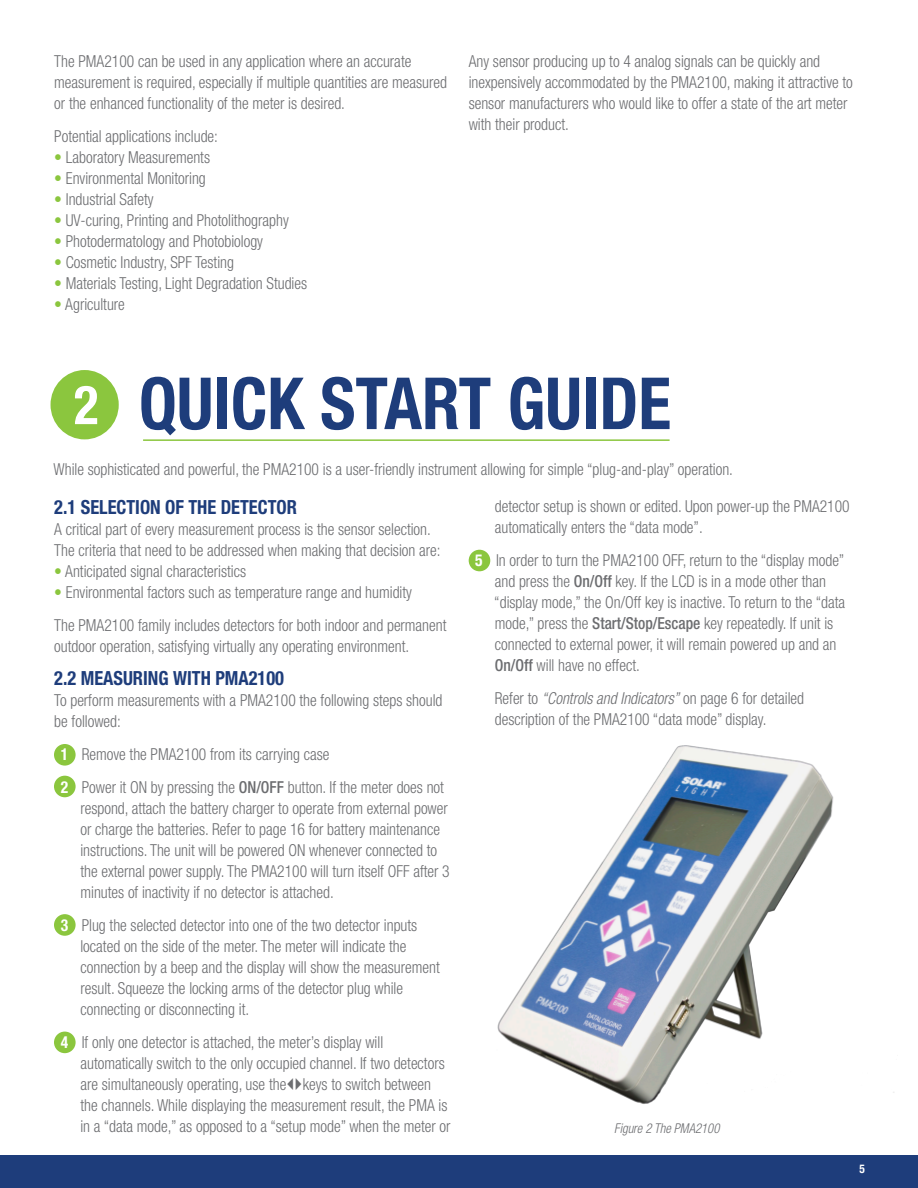
<style>
.page{position:relative;width:918px;height:1188px;background:#fff}
.page>*{position:absolute;margin:0;border:0;box-sizing:border-box;transform-origin:0 0}
.t1{font:700 condensed 72px "Helvetica Neue";color:#1e3d7b;scale:.94 1}
.t2{font:700 condensed 54px "Helvetica Neue";color:#fff;scale:.94 1}
.t3{font:700 condensed 19.5px "Helvetica Neue";color:#1e3d7b;scale:.94 1}
.t4{font:300 condensed 16.5px "Helvetica Neue";color:#6c6d70;scale:.94 1}
.t5{font:italic 300 condensed 13.5px "Helvetica Neue";color:#6c6d70;scale:.94 1}
.t6{font:700 condensed 12px "Helvetica Neue";color:#fff;scale:.94 1}
.s1{font-weight:400;color:#8bc63e}
.s2{font-weight:700;color:#fff}
.s3{font-weight:500}
.s4{font-style:italic}
</style>
<div class="page">
<div style="left:0;top:1155px;width:918px;height:33px;background:#1e3d7b"></div>
<div style="left:54px;top:1032px;width:22px;height:21px;background:#8bc63e;border-radius:50%"></div>
<div style="left:54px;top:914px;width:22px;height:22px;background:#8bc63e;border-radius:50%"></div>
<div style="left:54px;top:776px;width:22px;height:21px;background:#8bc63e;border-radius:50%"></div>
<div style="left:54px;top:744px;width:22px;height:22px;background:#8bc63e;border-radius:50%"></div>
<div style="left:469px;top:550px;width:21px;height:21px;background:#8bc63e;border-radius:50%"></div>
<div style="left:51px;top:370px;width:68px;height:69px;background:#8bc63e;border-radius:50%"></div>
<hr style="left:143px;top:439px;width:527px;height:2px;background:#8bc63e">
<img style="left:497px;top:745px;width:397px;height:359px">
<p class="t4" style="left:54px;top:52px;width:381px">The PMA2100 can be used in any application where an accurate</p>
<p class="t4" style="left:54px;top:73px;width:419px">measurement is required, especially if multiple quantities are measured</p>
<p class="t4" style="left:54px;top:94px;width:311px">or the enhanced functionality of the meter is desired.</p>
<p class="t4" style="left:54px;top:127px;width:176px">Potential applications include:</p>
<p class="t4" style="left:54px;top:148px;width:167px"><span class="s1">•</span> Laboratory Measurements</p>
<p class="t4" style="left:54px;top:169px;width:163px"><span class="s1">•</span> Environmental Monitoring</p>
<p class="t4" style="left:54px;top:190px;width:107px"><span class="s1">•</span> Industrial Safety</p>
<p class="t4" style="left:54px;top:211px;width:251px"><span class="s1">•</span> UV-curing, Printing and Photolithography</p>
<p class="t4" style="left:54px;top:232px;width:224px"><span class="s1">•</span> Photodermatology and Photobiology</p>
<p class="t4" style="left:54px;top:253px;width:193px"><span class="s1">•</span> Cosmetic Industry, SPF Testing</p>
<p class="t4" style="left:54px;top:274px;width:270px"><span class="s1">•</span> Materials Testing, Light Degradation Studies</p>
<p class="t4" style="left:54px;top:295px;width:77px"><span class="s1">•</span> Agriculture</p>
<p class="t4" style="left:469px;top:52px;width:375px">Any sensor producing up to 4 analog signals can be quickly and</p>
<p class="t4" style="left:469px;top:73px;width:410px">inexpensively accommodated by the PMA2100, making it attractive to</p>
<p class="t4" style="left:469px;top:94px;width:405px">sensor manufacturers who would like to offer a state of the art meter</p>
<p class="t4" style="left:469px;top:115px;width:108px">with their product.</p>
<p class="t2" style="left:74px;top:372px;width:28px">2</p>
<p class="t1" style="left:139px;top:360px;width:568px">QUICK START GUIDE</p>
<p class="t4" style="left:54px;top:460px;width:724px">While sophisticated and powerful, the PMA2100 is a user-friendly instrument allowing for simple “plug-and-play” operation.</p>
<p class="t3" style="left:54px;top:495px;width:260px">2.1 SELECTION OF THE DETECTOR</p>
<p class="t4" style="left:54px;top:520px;width:402px">A critical part of every measurement process is the sensor selection.</p>
<p class="t4" style="left:54px;top:541px;width:412px">The criteria that need to be addressed when making that decision are:</p>
<p class="t4" style="left:54px;top:562px;width:206px"><span class="s1">•</span> Anticipated signal characteristics</p>
<p class="t4" style="left:54px;top:583px;width:382px"><span class="s1">•</span> Environmental factors such as temperature range and humidity</p>
<p class="t4" style="left:54px;top:616px;width:419px">The PMA2100 family includes detectors for both indoor and permanent</p>
<p class="t4" style="left:54px;top:637px;width:379px">outdoor operation, satisfying virtually any operating environment.</p>
<p class="t3" style="left:54px;top:666px;width:246px">2.2 MEASURING WITH PMA2100</p>
<p class="t4" style="left:54px;top:691px;width:414px">To perform measurements with a PMA2100 the following steps should</p>
<p class="t4" style="left:54px;top:712px;width:72px">be followed:</p>
<p class="t4" style="left:61px;top:745px;width:287px"><span class="s2">1</span> Remove the PMA2100 from its carrying case</p>
<p class="t4" style="left:61px;top:778px;width:409px"><span class="s2">2</span> Power it ON by pressing the <span class="s3">ON/OFF</span> button. If the meter does not</p>
<p class="t4" style="left:80px;top:799px;width:392px">respond, attach the battery charger to operate from external power</p>
<p class="t4" style="left:80px;top:820px;width:384px">or charge the batteries. Refer to page 16 for battery maintenance</p>
<p class="t4" style="left:80px;top:841px;width:381px">instructions. The unit will be powered ON whenever connected to</p>
<p class="t4" style="left:80px;top:862px;width:394px">the external power supply. The PMA2100 will turn itself OFF after 3</p>
<p class="t4" style="left:80px;top:883px;width:271px">minutes of inactivity if no detector is attached.</p>
<p class="t4" style="left:61px;top:916px;width:381px"><span class="s2">3</span> Plug the selected detector into one of the two detector inputs</p>
<p class="t4" style="left:80px;top:937px;width:348px">located on the side of the meter. The meter will indicate the</p>
<p class="t4" style="left:80px;top:958px;width:384px">connection by a beep and the display will show the measurement</p>
<p class="t4" style="left:80px;top:979px;width:345px">result. Squeeze the locking arms of the detector plug while</p>
<p class="t4" style="left:80px;top:1000px;width:181px">connecting or disconnecting it.</p>
<p class="t4" style="left:61px;top:1033px;width:344px"><span class="s2">4</span> If only one detector is attached, the meter’s display will</p>
<p class="t4" style="left:80px;top:1054px;width:389px">automatically switch to the only occupied channel. If two detectors</p>
<p class="t4" style="left:80px;top:1075px;width:374px">are simultaneously operating, use the keys to switch between</p>
<p class="t4" style="left:80px;top:1096px;width:392px">the channels. While displaying the measurement result, the PMA is</p>
<p class="t4" style="left:80px;top:1117px;width:395px">in a “data mode,” as opposed to a “setup mode” when the meter or</p>
<p class="t4" style="left:495px;top:497px;width:379px">detector setup is shown or edited. Upon power-up the PMA2100</p>
<p class="t4" style="left:495px;top:518px;width:223px">automatically enters the “data mode”.</p>
<p class="t4" style="left:475px;top:551px;width:394px"><span class="s2">5</span> In order to turn the PMA2100 OFF, return to the “display mode”</p>
<p class="t4" style="left:495px;top:572px;width:354px">and press the <span class="s3">On/Off</span> key. If the LCD is in a mode other than</p>
<p class="t4" style="left:494px;top:593px;width:375px">“display mode,” the On/Off key is inactive. To return to the “data</p>
<p class="t4" style="left:495px;top:614px;width:362px">mode,” press the <span class="s3">Start/Stop/Escape</span> key repeatedly. If unit is</p>
<p class="t4" style="left:495px;top:635px;width:365px">connected to external power, it will remain powered up and an</p>
<p class="t4" style="left:495px;top:656px;width:156px"><span class="s3">On/Off</span> will have no effect.</p>
<p class="t4" style="left:495px;top:689px;width:331px">Refer to <span class="s4">“Controls and Indicators”</span> on page 6 for detailed</p>
<p class="t4" style="left:495px;top:710px;width:291px">description of the PMA2100 “data mode” display.</p>
<p class="t5" style="left:614px;top:1121px;width:114px">Figure 2 The PMA2100</p>
<p class="t6" style="left:860px;top:1162px;width:7px">5</p>
</div>
